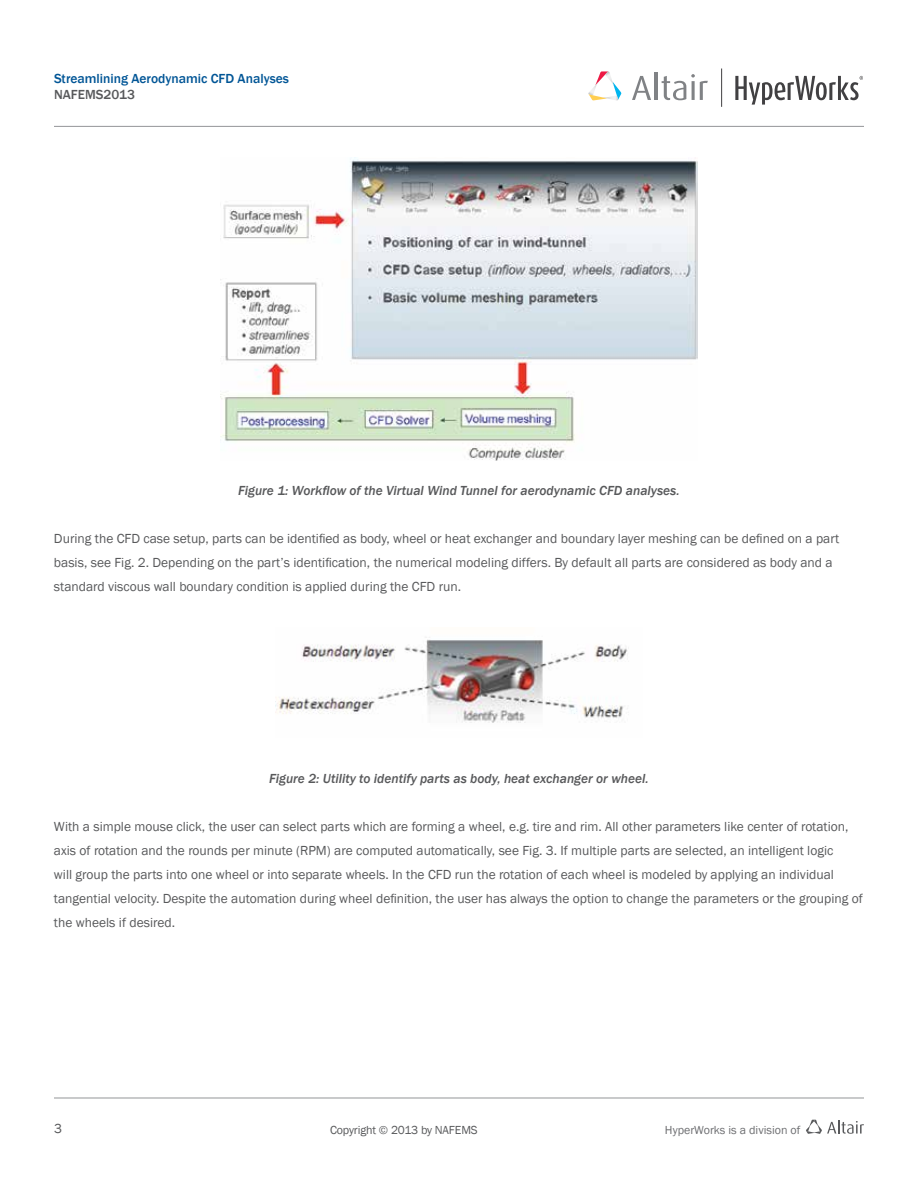
<style>
.page{position:relative;width:918px;height:1188px;background:#fff}
.page>*{position:absolute;margin:0;border:0;box-sizing:border-box;transform-origin:0 0}
.t1{font:13.5px/24px "Franklin Gothic";color:#58595b}
.t2{font:italic 500 13.5px "Franklin Gothic";color:#58595b}
.t3{font:500 13.5px "Franklin Gothic";color:#005596}
.t4{font:500 13.5px "Franklin Gothic";color:#58595b}
.t5{font:12px "Franklin Gothic";color:#6d6e71}
.t6{font:12px "Franklin Gothic";letter-spacing:-.01em;color:#58595b}
</style>
<div class="page">
<hr style="left:54px;top:1098px;width:810px;height:1px;background:#939598">
<hr style="left:54px;top:126px;width:810px;height:1px;background:#939598">
<svg style="left:806px;top:1120px;width:58px;height:14px"></svg>
<svg style="left:632px;top:76px;width:19px;height:24px"></svg>
<hr style="left:654px;top:73px;width:4px;height:27px;background:#808285">
<svg style="left:662px;top:74px;width:46px;height:26px"></svg>
<svg style="left:588px;top:71px;width:34px;height:30px"></svg>
<hr style="left:721px;top:69px;width:1px;height:38px;background:#414042">
<svg style="left:735px;top:76px;width:128px;height:29px"></svg>
<img style="left:221px;top:158px;width:476px;height:303px">
<img style="left:275px;top:637px;width:353px;height:86px">
<p class="t3" style="left:54px;top:70px;width:237px">Streamlining Aerodynamic CFD Analyses</p>
<p class="t4" style="left:54px;top:86px;width:82px">NAFEMS2013</p>
<p class="t2" style="left:238px;top:482px;width:443px">Figure 1: Workflow of the Virtual Wind Tunnel for aerodynamic CFD analyses.</p>
<p class="t1" style="left:54px;top:526px;width:787px">During the CFD case setup, parts can be identified as body, wheel or heat exchanger and boundary layer meshing can be defined on a part basis, see Fig. 2. Depending on the part’s identification, the numerical modeling differs. By default all parts are considered as body and a standard viscous wall boundary condition is applied during the CFD run.</p>
<p class="t2" style="left:269px;top:770px;width:381px">Figure 2: Utility to identify parts as body, heat exchanger or wheel.</p>
<p class="t1" style="left:54px;top:814px;width:810px">With a simple mouse click, the user can select parts which are forming a wheel, e.g. tire and rim. All other parameters like center of rotation, axis of rotation and the rounds per minute (RPM) are computed automatically, see Fig. 3. If multiple parts are selected, an intelligent logic<br>will group the parts into one wheel or into separate wheels. In the CFD run the rotation of each wheel is modeled by applying an individual tangential velocity. Despite the automation during wheel definition, the user has always the option to change the parameters or the grouping of the wheels if desired.</p>
<p class="t1" style="left:54px;top:1117px;width:9px">3</p>
<p class="t5" style="left:665px;top:1122px;width:137px">HyperWorks is a division of</p>
<p class="t6" style="left:330px;top:1122px;width:149px">Copyright © 2013 by NAFEMS</p>
</div>
